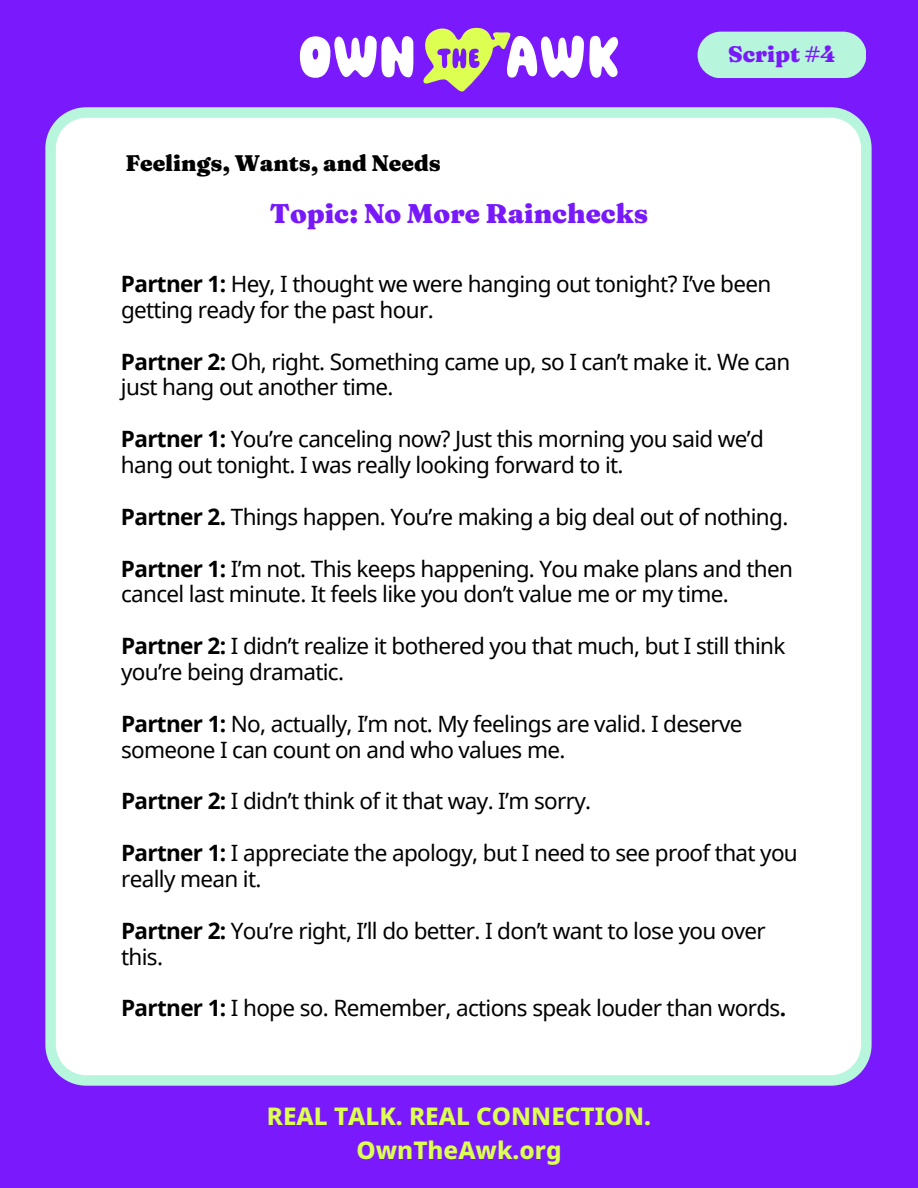
<style>
.page{position:relative;width:918px;height:1188px;background:#7919fc}
.page>*{position:absolute;margin:0;border:0;box-sizing:border-box;transform-origin:0 0}
.t1{font:900 27px "Fraunces 9 pt";color:#7819fb}
.t2{font:800 24.3px "Noto Sans";color:#ddff51}
.t3{font:22.5px/25.8px "Noto Sans";letter-spacing:-.03em;color:#000}
.t4{font:900 22.5px "Fraunces 9 pt";color:#000}
.t5{font:900 22.5px "Fraunces 9 pt";color:#7919fc}
.s1{font-weight:700}
</style>
<div class="page">
<div style="left:45px;top:107px;width:827px;height:979px;background:#fff"></div>
<svg style="left:300px;top:36px;width:113px;height:42px"></svg>
<svg style="left:423px;top:28px;width:195px;height:64px"></svg>
<div style="left:698px;top:32px;width:168px;height:46px;background:#b7f6dc;border-radius:23px"></div>
<p class="t4" style="left:125px;top:149px;width:317px">Feelings, Wants, and Needs</p>
<h1 class="t1" style="left:270px;top:196px;width:380px">Topic: No More Rainchecks</h1>
<p class="t5" style="left:728px;top:40px;width:109px">Script #4</p>
<p class="t3" style="left:121px;top:270px;width:652px"><span class="s1">Partner 1:</span> Hey, I thought we were hanging out tonight? I’ve been getting ready for the past hour.</p>
<p class="t3" style="left:121px;top:348px;width:671px"><span class="s1">Partner 2:</span> Oh, right. Something came up, so I can’t make it. We can just hang out another time.</p>
<p class="t3" style="left:121px;top:426px;width:645px"><span class="s1">Partner 1:</span> You’re canceling now? Just this morning you said we’d hang out tonight. I was really looking forward to it.</p>
<p class="t3" style="left:121px;top:503px;width:669px"><span class="s1">Partner 2.</span> Things happen. You’re making a big deal out of nothing.</p>
<p class="t3" style="left:121px;top:555px;width:674px"><span class="s1">Partner 1:</span> I’m not. This keeps happening. You make plans and then cancel last minute. It feels like you don’t value me or my time.</p>
<p class="t3" style="left:121px;top:633px;width:666px"><span class="s1">Partner 2:</span> I didn’t realize it bothered you that much, but I still think you’re being dramatic.</p>
<p class="t3" style="left:121px;top:710px;width:623px"><span class="s1">Partner 1:</span> No, actually, I’m not. My feelings are valid. I deserve someone I can count on and who values me.</p>
<p class="t3" style="left:121px;top:788px;width:472px"><span class="s1">Partner 2:</span> I didn’t think of it that way. I’m sorry.</p>
<p class="t3" style="left:121px;top:840px;width:678px"><span class="s1">Partner 1:</span> I appreciate the apology, but I need to see proof that you really mean it.</p>
<p class="t3" style="left:121px;top:917px;width:646px"><span class="s1">Partner 2:</span> You’re right, I’ll do better. I don’t want to lose you over this.</p>
<p class="t3" style="left:121px;top:995px;width:667px"><span class="s1">Partner 1:</span> I hope so. Remember, actions speak louder than words<span class="s1">.</span></p>
<p class="t2" style="left:267px;top:1099px;width:386px">REAL TALK. REAL CONNECTION.</p>
<p class="t2" style="left:357px;top:1133px;width:207px">OwnTheAwk.org</p>
</div>
